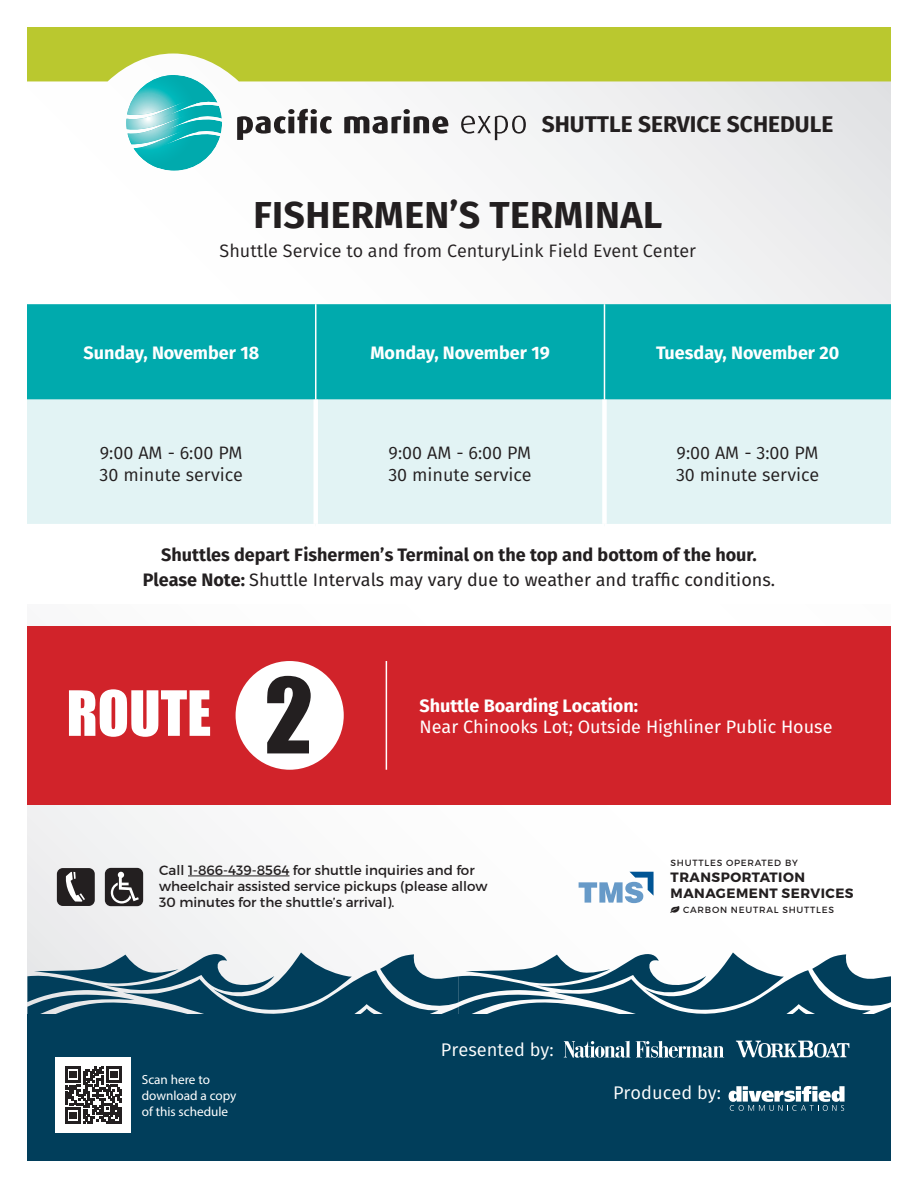
<style>
.page{position:relative;width:918px;height:1188px;background:#fff}
.page>*{position:absolute;margin:0;border:0;box-sizing:border-box;transform-origin:0 0}
.t1{font:57.6px "Impact";color:#fff}
.t2{font:700 37.5px "Fira Sans";letter-spacing:.01em;color:#231f20}
.t3{font:700 22.65px "Fira Sans";color:#231f20}
.t4{font:18.3px "Fira Sans";color:#fff}
.t5{font:18px/21.6px "Fira Sans";color:#231f20}
.t6{font:700 18px/25.5px "Fira Sans";color:#231f20;text-align:center}
.t7{font:700 18px "Fira Sans";color:#fff}
.t8{font:18px "Fira Sans";color:#fff}
.t9{font:13.5px/16.2px "Montserrat";color:#231f20}
.t10{font:700 13.5px/16.2px "Montserrat";letter-spacing:.035em;color:#231f20}
.t11{font:13.2px/15.9px "Myriad Pro";color:#fff}
.t12{font:9px "Montserrat";letter-spacing:.085em;color:#231f20}
.s1{font-weight:400}
.s2{font-size:96.3px;color:#231f20}
</style>
<div class="page">
<div style="left:27px;top:27px;width:864px;height:488px;background:linear-gradient(to right,#fff,#e9eaea)"></div>
<svg style="left:126px;top:81px;width:96px;height:90px"></svg>
<svg style="left:237px;top:108px;width:95px;height:32px"></svg>
<svg style="left:344px;top:109px;width:105px;height:25px"></svg>
<svg style="left:461px;top:116px;width:65px;height:24px"></svg>
<div style="left:27px;top:27px;width:864px;height:54px;background:#bac82f"></div>
<div style="left:27px;top:604px;width:864px;height:556px;background:linear-gradient(to right,#f1eff0,#fff)"></div>
<div style="left:27px;top:1015px;width:864px;height:146px;background:#013e5b"></div>
<div style="left:56px;top:1058px;width:75px;height:75px;background:#fff"></div>
<svg style="left:27px;top:952px;width:864px;height:171px"></svg>
<div style="left:57px;top:868px;width:38px;height:38px;background:#231f20;border-radius:6px"></div>
<svg style="left:65px;top:872px;width:20px;height:30px"></svg>
<div style="left:105px;top:868px;width:38px;height:38px;background:#231f20;border-radius:6px"></div>
<svg style="left:111px;top:872px;width:28px;height:32px"></svg>
<hr style="left:188px;top:876px;width:101px;height:1px;background:#231f20">
<svg style="left:579px;top:872px;width:75px;height:31px"></svg>
<div style="left:27px;top:304px;width:864px;height:96px;background:#00aaad"></div>
<div style="left:27px;top:400px;width:864px;height:124px;background:#e2f3f4"></div>
<hr style="left:315px;top:304px;width:1px;height:96px;background:#fff">
<hr style="left:604px;top:304px;width:1px;height:96px;background:#fff">
<div style="left:313px;top:400px;width:5px;height:124px;background:#fff"></div>
<div style="left:602px;top:400px;width:5px;height:124px;background:#fff"></div>
<div style="left:27px;top:626px;width:864px;height:178px;background:#d1232a"></div>
<div style="left:236px;top:661px;width:108px;height:109px;background:#fff;border-radius:50%"></div>
<hr style="left:386px;top:661px;width:1px;height:109px;background:#fff">
<p class="t3" style="left:542px;top:108px;width:293px">SHUTTLE SERVICE SCHEDULE</p>
<h2 class="t2" style="left:253px;top:189px;width:410px">FISHERMEN’S TERMINAL</h2>
<p class="t5" style="left:220px;top:240px;width:478px">Shuttle Service to and from CenturyLink Field Event Center</p>
<p class="t7" style="left:84px;top:340px;width:177px">Sunday, November 18</p>
<p class="t7" style="left:370px;top:340px;width:181px">Monday, November 19</p>
<p class="t7" style="left:656px;top:340px;width:185px">Tuesday, November 20</p>
<p class="t5" style="left:100px;top:442px;width:145px">9:00 AM - 6:00 PM<br>30 minute service</p>
<p class="t5" style="left:388px;top:442px;width:145px">9:00 AM - 6:00 PM<br>30 minute service</p>
<p class="t5" style="left:676px;top:442px;width:145px">9:00 AM - 3:00 PM<br>30 minute service</p>
<p class="t6" style="left:143px;top:542px;width:634px">Shuttles depart Fishermen’s Terminal on the top and bottom of the hour.<br>Please Note: <span class="s1">Shuttle Intervals may vary due to weather and traffic conditions.</span></p>
<h1 class="t1" style="left:67px;top:669px;width:248px">ROUTE <span class="s2">2</span></h1>
<p class="t7" style="left:419px;top:693px;width:220px">Shuttle Boarding Location:</p>
<p class="t8" style="left:419px;top:714px;width:415px">Near Chinooks Lot; Outside Highliner Public House</p>
<p class="t9" style="left:159px;top:862px;width:330px">Call 1-866-439-8564 for shuttle inquiries and for wheelchair assisted service pickups (please allow<br>30 minutes for the shuttle’s arrival).</p>
<p class="t11" style="left:142px;top:1072px;width:96px">Scan here to download a copy of this schedule</p>
<p class="t4" style="left:441px;top:1036px;width:114px">Presented by:</p>
<p class="t12" style="left:671px;top:857px;width:129px">SHUTTLES OPERATED BY</p>
<p class="t10" style="left:671px;top:869px;width:185px">TRANSPORTATION<br>MANAGEMENT SERVICES</p>
<p class="t12" style="left:671px;top:904px;width:165px">● CARBON NEUTRAL SHUTTLES</p>
<p class="t4" style="left:613px;top:1080px;width:109px">Produced by:</p>
</div>
